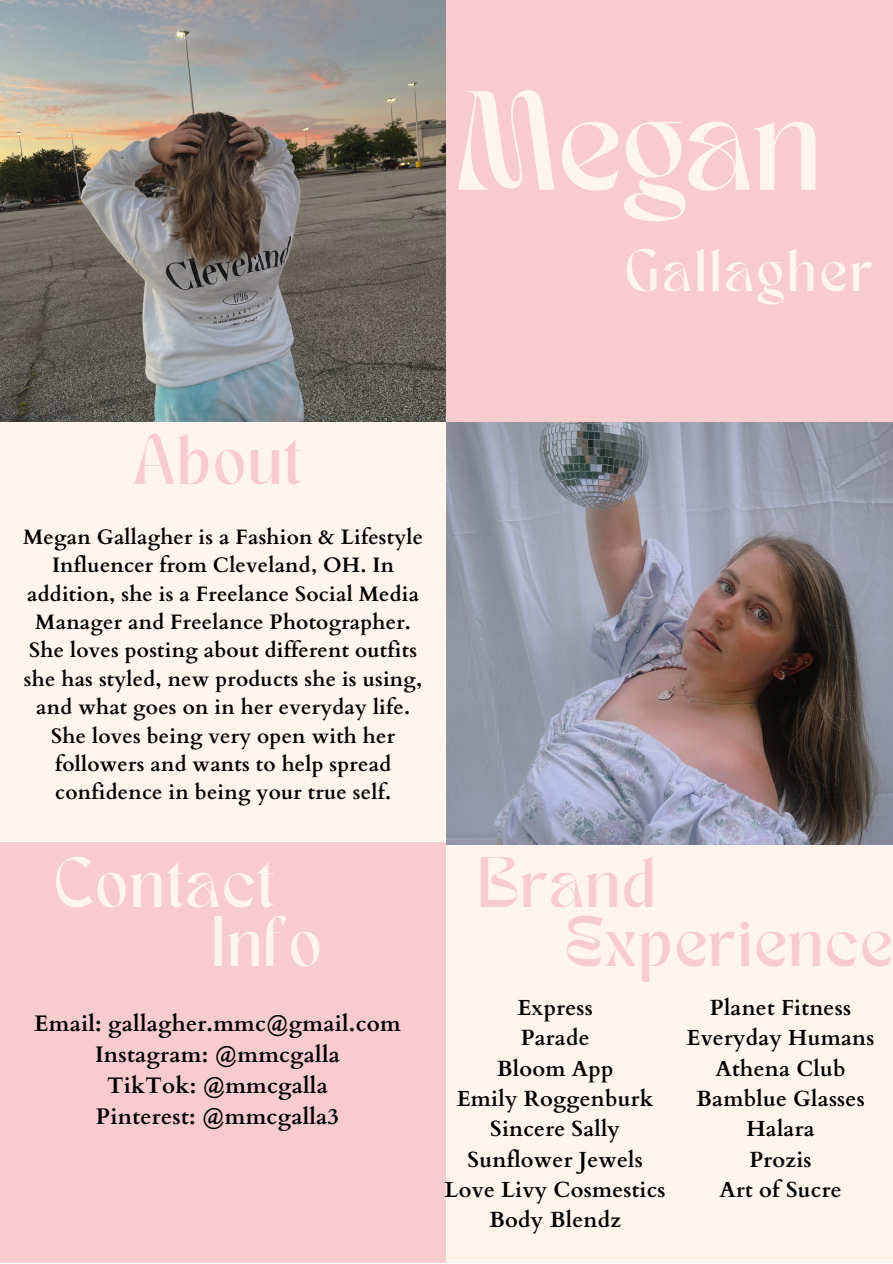
<style>
.page{position:relative;width:893px;height:1264px;background:#fff}
.page>*{position:absolute;margin:0;border:0;box-sizing:border-box;transform-origin:0 0}
.t1{font:98.55px "TAN MERINGUE";letter-spacing:.01em;color:#fff5ec}
.t2{font:49.8px "TAN MERINGUE";letter-spacing:.04em;color:#f8cbce}
.t3{font:49.8px "TAN MERINGUE";letter-spacing:.04em;color:#fff5ec}
.t4{font:41.85px "TAN MERINGUE";letter-spacing:.085em;color:#fff5ec}
.t5{font:700 22.5px/31px "Cardo";letter-spacing:.01em;color:#000;text-align:center}
.t6{font:700 21.9px/30.3px "Cardo";letter-spacing:.01em;color:#000;text-align:center}
.t7{font:700 20.85px/28.3px "Cardo";letter-spacing:.01em;color:#000;text-align:center}
</style>
<div class="page">
<div style="left:0;top:0;width:892px;height:1262px;background:#fff5ec"></div>
<img style="left:0;top:0;width:446px;height:422px">
<img style="left:446px;top:422px;width:446px;height:422px">
<div style="left:0;top:842px;width:446px;height:420px;background:#f8cbce"></div>
<div style="left:446px;top:0;width:446px;height:422px;background:#f8cbce"></div>
<h1 class="t1" style="left:456px;top:90px;width:367px">Megan</h1>
<h2 class="t2" style="left:133px;top:433px;width:170px">About</h2>
<p class="t7" style="left:23px;top:523px;width:401px">Megan Gallagher is a Fashion &amp; Lifestyle Influencer from Cleveland, OH. In addition, she is a Freelance Social Media Manager and Freelance Photographer.<br>She loves posting about different outfits she has styled, new products she is using, and what goes on in her everyday life.<br>She loves being very open with her followers and wants to help spread confidence in being your true self.</p>
<h3 class="t4" style="left:625px;top:248px;width:250px">Gallagher</h3>
<h2 class="t3" style="left:54px;top:856px;width:222px">Contact</h2>
<h2 class="t2" style="left:478px;top:856px;width:178px">Brand</h2>
<h2 class="t3" style="left:211px;top:915px;width:112px">Info</h2>
<h2 class="t2" style="left:565px;top:915px;width:329px">Experience</h2>
<p class="t6" style="left:686px;top:992px;width:189px">Planet Fitness<br>Everyday Humans<br>Athena Club<br>Bamblue Glasses<br>Halara<br>Prozis<br>Art of Sucre</p>
<p class="t6" style="left:444px;top:992px;width:222px">Express<br>Parade<br>Bloom App<br>Emily Roggenburk<br>Sincere Sally<br>Sunflower Jewels<br>Love Livy Cosmestics<br>Body Blendz</p>
<p class="t5" style="left:34px;top:1008px;width:368px">Email: gallagher.mmc@gmail.com<br>Instagram: @mmcgalla<br>TikTok: @mmcgalla<br>Pinterest: @mmcgalla3</p>
</div>
